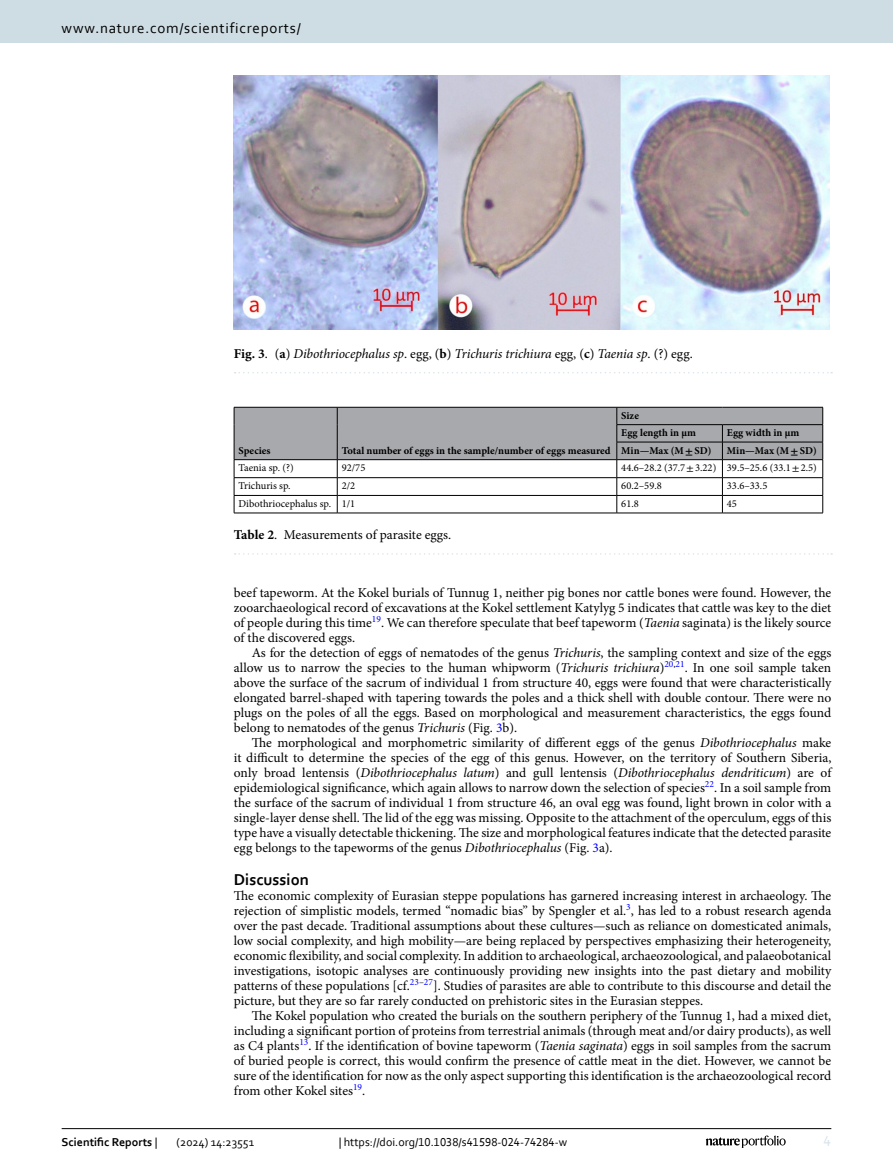
<style>
.page{position:relative;width:893px;height:1174px;background:#fff}
.page>*{position:absolute;margin:0;border:0;box-sizing:border-box;transform-origin:0 0}
.Head_1{font:700 16.5px "Corbel";color:#000}
.t1{font:15px "Corbel";letter-spacing:.05em;color:#000}
.t2{font:15px "Corbel";color:#d9e4eb}
.Body_Text_Indent{font:13.5px/15px "Minion Pro";color:#000;text-align:justify}
.Body_Text{font:13.5px/15px "Minion Pro";letter-spacing:-.005em;color:#000;text-align:justify}
.Figure_Caption{font:italic 13.5px "Minion Pro";letter-spacing:-.01em;color:#000}
.Table_Caption{font:13.5px "Minion Pro";color:#000}
.t3{font:12px "Corbel";color:#000}
.t4{font:700 12px "Corbel";color:#000}
.Table_Body{font:10.5px "Minion Pro";color:#000}
.Table_Head{font:700 10.5px "Minion Pro";color:#000}
.s1{font-weight:700;font-style:normal}
.s2{font-style:normal}
.s3{font-family:"STIX"}
.s4{font-weight:700}
.s5{font-style:italic}
.s6{color:#00f}
.s7{font-weight:400}
</style>
<div class="page">
<hr style="left:337px;top:513px;width:280px;height:1px;background:#000">
<hr style="left:617px;top:513px;width:105px;height:1px;background:#000">
<svg style="left:234px;top:407px;width:589px;height:106px"></svg>
<hr style="left:722px;top:513px;width:101px;height:1px;background:#000">
<hr style="left:234px;top:513px;width:103px;height:1px;background:#000">
<svg style="left:235px;top:553px;width:597px;height:1px"></svg>
<img style="left:234px;top:76px;width:595px;height:254px">
<svg style="left:235px;top:372px;width:597px;height:1px"></svg>
<hr style="left:62px;top:1128px;width:769px;height:1px;background:#000">
<svg style="left:706px;top:1135px;width:80px;height:12px"></svg>
<div style="left:0;top:0;width:893px;height:43px;background:#cedde4"></div>
<p class="t1" style="left:62px;top:18px;width:241px">www.nature.com/scientificreports/</p>
<p class="Figure_Caption" style="left:234px;top:344px;width:460px"><span class="s1">Fig. 3</span><span class="s2">. (</span><span class="s1">a</span><span class="s2">)</span> Dibothriocephalus sp<span class="s2">. egg, (</span><span class="s1">b</span><span class="s2">)</span> Trichuris trichiura <span class="s2">egg, (</span><span class="s1">c</span><span class="s2">)</span> Taenia sp<span class="s2">. (?) egg.</span></p>
<p class="Table_Head" style="left:239px;top:443px;width:33px">Species</p>
<p class="Table_Head" style="left:342px;top:443px;width:270px">Total number of eggs in the sample/number of eggs measured</p>
<p class="Table_Head" style="left:621px;top:408px;width:19px">Size</p>
<p class="Table_Head" style="left:621px;top:425px;width:76px">Egg length in μm</p>
<p class="Table_Head" style="left:727px;top:425px;width:74px">Egg width in μm</p>
<p class="Table_Head" style="left:621px;top:443px;width:92px">Min—Max (M<span class="s3">±</span>SD)</p>
<p class="Table_Head" style="left:727px;top:443px;width:91px">Min—Max (M<span class="s3">±</span>SD)</p>
<p class="Table_Body" style="left:239px;top:461px;width:57px">Taenia sp. (?)</p>
<p class="Table_Body" style="left:342px;top:461px;width:25px">92/75</p>
<p class="Table_Body" style="left:621px;top:461px;width:96px">44.6–28.2 (37.7<span class="s3">±</span>3.22)</p>
<p class="Table_Body" style="left:727px;top:461px;width:91px">39.5–25.6 (33.1<span class="s3">±</span>2.5)</p>
<p class="Table_Body" style="left:239px;top:479px;width:54px">Trichuris sp.</p>
<p class="Table_Body" style="left:342px;top:479px;width:15px">2/2</p>
<p class="Table_Body" style="left:621px;top:479px;width:42px">60.2–59.8</p>
<p class="Table_Body" style="left:727px;top:479px;width:42px">33.6–33.5</p>
<p class="Table_Body" style="left:239px;top:496px;width:94px">Dibothriocephalus sp.</p>
<p class="Table_Body" style="left:342px;top:496px;width:15px">1/1</p>
<p class="Table_Body" style="left:621px;top:496px;width:19px">61.8</p>
<p class="Table_Body" style="left:727px;top:496px;width:12px">45</p>
<p class="Table_Caption" style="left:234px;top:525px;width:219px"><span class="s4">Table 2</span>. Measurements of parasite eggs.</p>
<p class="Body_Text_Indent" style="left:234px;top:585px;width:599px">beef tapeworm. At the Kokel burials of Tunnug 1, neither pig bones nor cattle bones were found. However, the zooarchaeological record of excavations at the Kokel settlement Katylyg 5 indicates that cattle was key to the diet of people during this time<sup>19</sup>. We can therefore speculate that beef tapeworm (<span class="s5">Taenia</span> saginata) is the likely source of the discovered eggs.</p>
<p class="Body_Text_Indent" style="left:234px;top:645px;width:599px;text-indent:18px">As for the detection of eggs of nematodes of the genus <span class="s5">Trichuris</span>, the sampling context and size of the eggs allow us to narrow the species to the human whipworm (<span class="s5">Trichuris trichiura</span>)<sup>20</sup><sup>,</sup><sup>21</sup>. In one soil sample taken above the surface of the sacrum of individual 1 from structure 40, eggs were found that were characteristically elongated barrel-shaped with tapering towards the poles and a thick shell with double contour. There were no plugs on the poles of all the eggs. Based on morphological and measurement characteristics, the eggs found belong to nematodes of the genus <span class="s5">Trichuris</span> (Fig. <span class="s6">3</span>b).</p>
<p class="Body_Text_Indent" style="left:234px;top:735px;width:599px;text-indent:18px">The morphological and morphometric similarity of different eggs of the genus <span class="s5">Dibothriocephalus</span> make it difficult to determine the species of the egg of this genus. However, on the territory of Southern Siberia, only broad lentensis (<span class="s5">Dibothriocephalus latum</span>) and gull lentensis (<span class="s5">Dibothriocephalus dendriticum</span>) are of epidemiological significance, which again allows to narrow down the selection of species<sup>22</sup>. In a soil sample from the surface of the sacrum of individual 1 from structure 46, an oval egg was found, light brown in color with a single-layer dense shell. The lid of the egg was missing. Opposite to the attachment of the operculum, eggs of this type have a visually detectable thickening. The size and morphological features indicate that the detected parasite egg belongs to the tapeworms of the genus <span class="s5">Dibothriocephalus</span> (Fig. <span class="s6">3</span>a).</p>
<p class="Head_1" style="left:234px;top:869px;width:77px">Discussion</p>
<p class="Body_Text" style="left:234px;top:888px;width:599px">The economic complexity of Eurasian steppe populations has garnered increasing interest in archaeology. The rejection of simplistic models, termed “nomadic bias” by Spengler et al.<sup>3</sup>, has led to a robust research agenda over the past decade. Traditional assumptions about these cultures—such as reliance on domesticated animals, low social complexity, and high mobility—are being replaced by perspectives emphasizing their heterogeneity, economic flexibility, and social complexity. In addition to archaeological, archaeozoological, and palaeobotanical investigations, isotopic analyses are continuously providing new insights into the past dietary and mobility patterns of these populations [cf.<sup>23</sup><sup>–</sup><sup>27</sup>]. Studies of parasites are able to contribute to this discourse and detail the picture, but they are so far rarely conducted on prehistoric sites in the Eurasian steppes.</p>
<p class="Body_Text_Indent" style="left:234px;top:1008px;width:599px;text-indent:18px">The Kokel population who created the burials on the southern periphery of the Tunnug 1, had a mixed diet, including a significant portion of proteins from terrestrial animals (through meat and/or dairy products), as well as C4 plants<sup>13</sup>. If the identification of bovine tapeworm (<span class="s5">Taenia saginata</span>) eggs in soil samples from the sacrum of buried people is correct, this would confirm the presence of cattle meat in the diet. However, we cannot be sure of the identification for now as the only aspect supporting this identification is the archaeozoological record from other Kokel sites<sup>19</sup>.</p>
<p class="t4" style="left:62px;top:1134px;width:97px">Scientific Reports <span class="s7">|</span></p>
<p class="t3" style="left:177px;top:1134px;width:79px">(2024) 14:23551</p>
<p class="t3" style="left:339px;top:1134px;width:230px">| https://doi.org/10.1038/s41598-024-74284-w</p>
<p class="t2" style="left:824px;top:1132px;width:9px">4</p>
</div>
